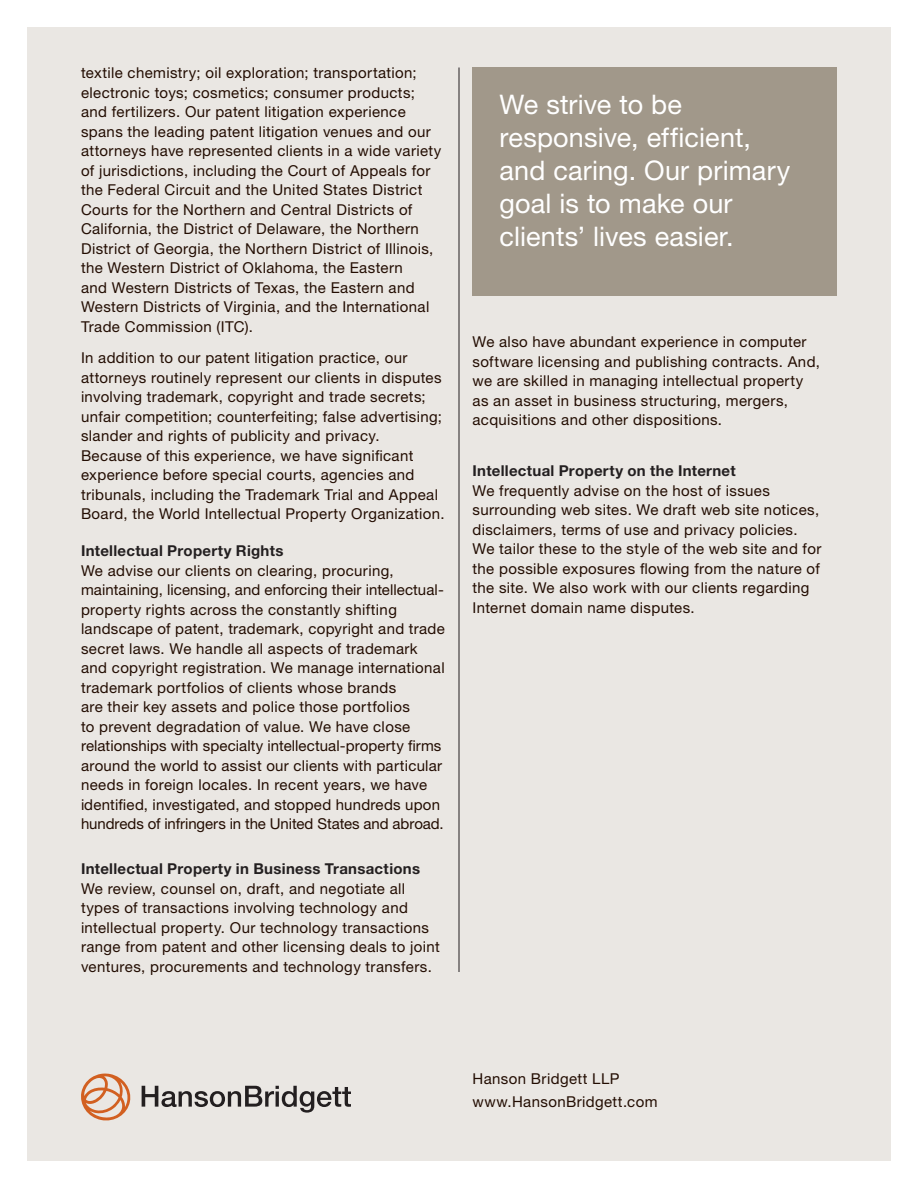
<style>
.page{position:relative;width:918px;height:1188px;background:#fff}
.page>*{position:absolute;margin:0;border:0;box-sizing:border-box;transform-origin:0 0}
.Pull_Quote{font:27px/33px "Helvetica Neue LT Std";letter-spacing:.005em;color:#fff}
.Body_Copy{font:15px/19.5px "Helvetica Neue LT Std";letter-spacing:.025em;color:#230d02}
.Section_Subhead{font:700 15px "Helvetica Neue LT Std";letter-spacing:.02em;color:#231f20}
.s1{font-weight:700;color:#231f20}
</style>
<div class="page">
<div style="left:27px;top:27px;width:864px;height:1134px;background:#eae7e3"></div>
<svg style="left:142px;top:1086px;width:209px;height:27px"></svg>
<svg style="left:81px;top:1074px;width:50px;height:46px"></svg>
<hr style="left:459px;top:68px;width:1px;height:904px;background:#231f20">
<div style="left:472px;top:68px;width:365px;height:228px;background:#a1988a"></div>
<p class="Body_Copy" style="left:81px;top:63px;width:362px">textile chemistry; oil exploration; transportation; electronic toys; cosmetics; consumer products; and fertilizers. Our patent litigation experience spans the leading patent litigation venues and our attorneys have represented clients in a wide variety of jurisdictions, including the Court of Appeals for the Federal Circuit and the United States District Courts for the Northern and Central Districts of California, the District of Delaware, the Northern District of Georgia, the Northern District of Illinois, the Western District of Oklahoma, the Eastern<br>and Western Districts of Texas, the Eastern and Western Districts of Virginia, and the International Trade Commission (ITC).</p>
<p class="Body_Copy" style="left:81px;top:348px;width:365px">In addition to our patent litigation practice, our attorneys routinely represent our clients in disputes involving trademark, copyright and trade secrets; unfair competition; counterfeiting; false advertising; slander and rights of publicity and privacy.<br>Because of this experience, we have significant experience before special courts, agencies and tribunals, including the Trademark Trial and Appeal Board, the World Intellectual Property Organization.</p>
<p class="Section_Subhead" style="left:81px;top:542px;width:204px">Intellectual Property Rights</p>
<p class="Body_Copy" style="left:81px;top:561px;width:365px">We advise our clients on clearing, procuring, maintaining, licensing, and enforcing their intellectual&shy;property rights across the constantly shifting landscape of patent, trademark, copyright and trade secret laws. We handle all aspects of trademark and copyright registration. We manage international trademark portfolios of clients whose brands<br>are their key assets and police those portfolios<br>to prevent degradation of value. We have close relationships with specialty intellectual-property firms around the world to assist our clients with particular needs in foreign locales. In recent years, we have identified, investigated, and stopped hundreds upon hundreds of infringers in the United States and abroad.</p>
<p class="Body_Copy" style="left:81px;top:859px;width:360px"><span class="s1">Intellectual Property in Business Transactions </span>We review, counsel on, draft, and negotiate all types of transactions involving technology and intellectual property. Our technology transactions range from patent and other licensing deals to joint ventures, procurements and technology transfers.</p>
<p class="Pull_Quote" style="left:500px;top:87px;width:253px">We strive to be responsive, efficient,</p>
<p class="Pull_Quote" style="left:500px;top:153px;width:292px">and caring. Our primary goal is to make our clients’ lives easier.</p>
<p class="Body_Copy" style="left:472px;top:332px;width:349px">We also have abundant experience in computer software licensing and publishing contracts. And, we are skilled in managing intellectual property as an asset in business structuring, mergers, acquisitions and other dispositions.</p>
<p class="Section_Subhead" style="left:472px;top:461px;width:265px">Intellectual Property on the Internet</p>
<p class="Body_Copy" style="left:472px;top:480px;width:350px">We frequently advise on the host of issues surrounding web sites. We draft web site notices, disclaimers, terms of use and privacy policies.<br>We tailor these to the style of the web site and for the possible exposures flowing from the nature of the site. We also work with our clients regarding Internet domain name disputes.</p>
<p class="Body_Copy" style="left:472px;top:1067px;width:187px;line-height:22.8px">Hanson Bridgett LLP www.HansonBridgett.com</p>
</div>
